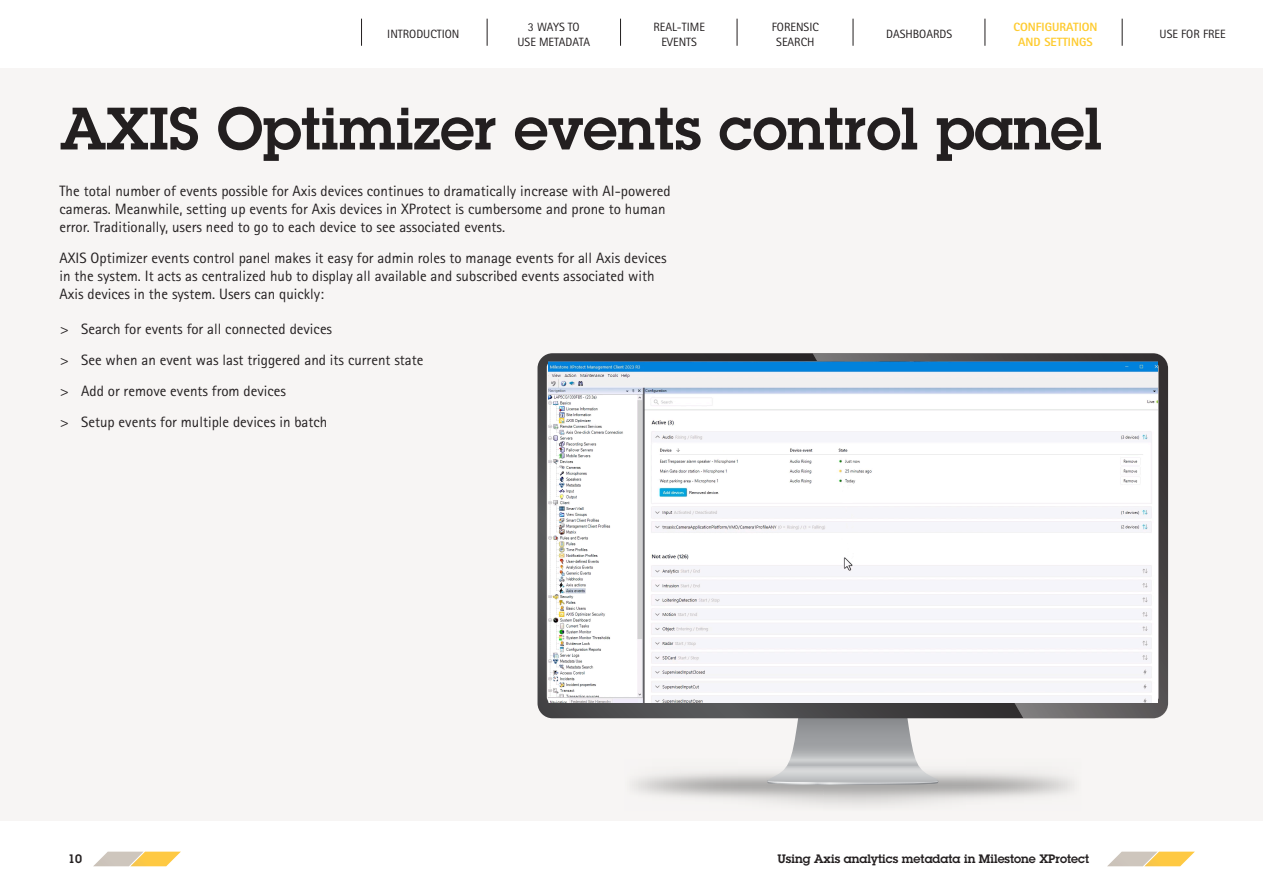
<style>
.page{position:relative;width:1263px;height:893px;background:#fff}
.page>*{position:absolute;margin:0;border:0;box-sizing:border-box;transform-origin:0 0}
.Headline{font:600 58.5px "Lubalin Graph ECG";color:#231f20}
.Ingress{font:15px/18px "Rotis Sans Serif Pro";color:#231f20}
.t1{font:12px/15px "Rotis Sans Serif Pro";color:#231f20;text-align:center}
.t2{font:600 12px "Lubalin Graph ECG";color:#231f20}
.t3{font:800 12px/15px "Rotis Sans Serif Pro";color:#fecb2f;text-align:center}
</style>
<div class="page">
<div style="left:0;top:68px;width:1263px;height:753px;background:#f7f5f4"></div>
<svg style="left:93px;top:852px;width:88px;height:14px"></svg>
<svg style="left:1107px;top:852px;width:88px;height:14px"></svg>
<svg style="left:624px;top:718px;width:457px;height:88px"></svg>
<svg style="left:537px;top:353px;width:276px;height:365px;background:#5e5e61"></svg>
<svg style="left:813px;top:353px;width:355px;height:365px;background:#585759"></svg>
<img style="left:549px;top:362px;width:608px;height:340px">
<svg style="left:361px;top:19px;width:1px;height:27px"></svg>
<svg style="left:487px;top:19px;width:1px;height:27px"></svg>
<svg style="left:620px;top:19px;width:1px;height:27px"></svg>
<svg style="left:737px;top:19px;width:1px;height:27px"></svg>
<svg style="left:853px;top:19px;width:1px;height:27px"></svg>
<svg style="left:984px;top:19px;width:1px;height:27px"></svg>
<svg style="left:1122px;top:19px;width:1px;height:27px"></svg>
<p class="t1" style="left:387px;top:27px;width:74px">INTRODUCTION</p>
<p class="t1" style="left:772px;top:19px;width:49px">FORENSIC<br>SEARCH</p>
<p class="t1" style="left:517px;top:19px;width:74px">3 WAYS TO<br>USE METADATA</p>
<p class="t1" style="left:653px;top:19px;width:53px">REAL-TIME<br>EVENTS</p>
<p class="t1" style="left:886px;top:27px;width:67px">DASHBOARDS</p>
<p class="t3" style="left:1013px;top:19px;width:86px">CONFIGURATION<br>AND SETTINGS</p>
<p class="t1" style="left:1160px;top:27px;width:67px">USE FOR FREE</p>
<p class="Headline" style="left:60px;top:90px;width:1043px">AXIS Optimizer events control panel</p>
<p class="Ingress" style="left:60px;top:182px;width:613px">The total number of events possible for Axis devices continues to dramatically increase with AI-powered cameras. Meanwhile, setting up events for Axis devices in XProtect is cumbersome and prone to human error. Traditionally, users need to go to each device to see associated events.</p>
<p class="Ingress" style="left:60px;top:249px;width:609px">AXIS Optimizer events control panel makes it easy for admin roles to manage events for all Axis devices in the system. It acts as centralized hub to display all available and subscribed events associated with<br>Axis devices in the system. Users can quickly:</p>
<p class="Ingress" style="left:60px;top:320px;width:274px">&gt; Search for events for all connected devices</p>
<p class="Ingress" style="left:60px;top:351px;width:365px">&gt; See when an event was last triggered and its current state</p>
<p class="Ingress" style="left:60px;top:382px;width:227px">&gt; Add or remove events from devices</p>
<p class="Ingress" style="left:60px;top:413px;width:269px">&gt; Setup events for multiple devices in batch</p>
<p class="t2" style="left:68px;top:851px;width:15px">10</p>
<p class="t2" style="left:777px;top:851px;width:313px">Using Axis analytics metadata in Milestone XProtect</p>
</div>
